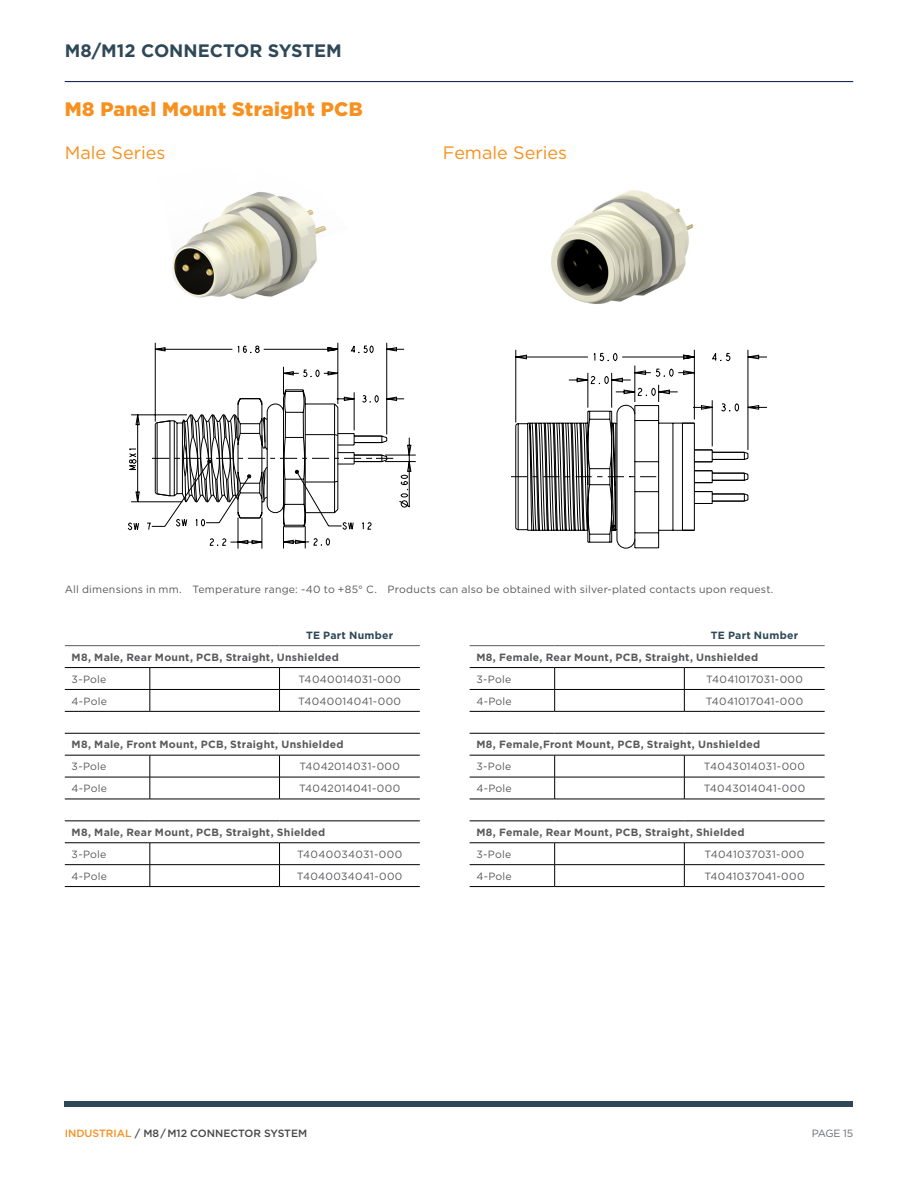
<style>
.page{position:relative;width:918px;height:1188px;background:#fff}
.page>*{position:absolute;margin:0;border:0;box-sizing:border-box;transform-origin:0 0}
.t1{font:900 19.5px "Gotham";letter-spacing:.015em;color:#f7901e}
.t2{font:18px "Gotham";color:#f7901e}
.t3{font:700 18px "Gotham";color:#2e4857}
.t4{font:10.5px "Gotham";letter-spacing:.02em;color:#58595b}
.t5{font:700 10.5px "Gotham";letter-spacing:.025em;color:#58595b}
.t6{font:500 10.5px "Gotham";color:#464547}
.t7{font:700 10.5px "Gotham";letter-spacing:.03em;color:#2e4857}
.t8{font:10.5px "Gotham";color:#696b73}
.s1{color:#f7901e}
</style>
<div class="page">
<hr style="left:65px;top:81px;width:788px;height:1px;background:#1e295b">
<div style="left:65px;top:1101px;width:788px;height:6px;background:#2e4857"></div>
<img style="left:172px;top:192px;width:154px;height:107px">
<img style="left:551px;top:190px;width:143px;height:114px">
<hr style="left:470px;top:667px;width:85px;height:1px;background:#000">
<hr style="left:555px;top:667px;width:129px;height:1px;background:#000">
<hr style="left:684px;top:667px;width:141px;height:1px;background:#000">
<hr style="left:470px;top:689px;width:85px;height:1px;background:#000">
<hr style="left:555px;top:689px;width:129px;height:1px;background:#000">
<svg style="left:554px;top:668px;width:1px;height:43px"></svg>
<hr style="left:684px;top:689px;width:141px;height:1px;background:#000">
<svg style="left:684px;top:668px;width:1px;height:43px"></svg>
<hr style="left:470px;top:711px;width:85px;height:1px;background:#000">
<hr style="left:555px;top:711px;width:129px;height:1px;background:#000">
<hr style="left:684px;top:711px;width:141px;height:1px;background:#000">
<hr style="left:470px;top:733px;width:85px;height:1px;background:#000">
<hr style="left:555px;top:733px;width:129px;height:1px;background:#000">
<hr style="left:684px;top:733px;width:141px;height:1px;background:#000">
<hr style="left:470px;top:755px;width:85px;height:1px;background:#000">
<hr style="left:555px;top:755px;width:129px;height:1px;background:#000">
<hr style="left:684px;top:755px;width:141px;height:1px;background:#000">
<hr style="left:470px;top:777px;width:85px;height:1px;background:#000">
<hr style="left:555px;top:777px;width:129px;height:1px;background:#000">
<svg style="left:554px;top:755px;width:1px;height:44px"></svg>
<hr style="left:684px;top:777px;width:141px;height:1px;background:#000">
<svg style="left:684px;top:755px;width:1px;height:44px"></svg>
<hr style="left:470px;top:799px;width:85px;height:1px;background:#000">
<hr style="left:555px;top:799px;width:129px;height:1px;background:#000">
<hr style="left:684px;top:799px;width:141px;height:1px;background:#000">
<hr style="left:470px;top:821px;width:85px;height:1px;background:#000">
<hr style="left:555px;top:821px;width:129px;height:1px;background:#000">
<hr style="left:684px;top:821px;width:141px;height:1px;background:#000">
<hr style="left:470px;top:843px;width:85px;height:1px;background:#000">
<hr style="left:555px;top:843px;width:129px;height:1px;background:#000">
<hr style="left:684px;top:843px;width:141px;height:1px;background:#000">
<hr style="left:470px;top:864px;width:85px;height:1px;background:#000">
<hr style="left:555px;top:864px;width:129px;height:1px;background:#000">
<svg style="left:554px;top:843px;width:1px;height:43px"></svg>
<hr style="left:684px;top:864px;width:141px;height:1px;background:#000">
<svg style="left:684px;top:843px;width:1px;height:43px"></svg>
<hr style="left:470px;top:886px;width:85px;height:1px;background:#000">
<hr style="left:555px;top:886px;width:129px;height:1px;background:#000">
<hr style="left:684px;top:886px;width:141px;height:1px;background:#000">
<hr style="left:470px;top:645px;width:85px;height:1px;background:#58595b">
<hr style="left:555px;top:645px;width:129px;height:1px;background:#58595b">
<hr style="left:684px;top:645px;width:141px;height:1px;background:#58595b">
<hr style="left:65px;top:667px;width:85px;height:1px;background:#000">
<hr style="left:150px;top:667px;width:130px;height:1px;background:#000">
<hr style="left:280px;top:667px;width:140px;height:1px;background:#000">
<hr style="left:65px;top:689px;width:85px;height:1px;background:#000">
<hr style="left:150px;top:689px;width:130px;height:1px;background:#000">
<svg style="left:150px;top:668px;width:1px;height:43px"></svg>
<hr style="left:280px;top:689px;width:140px;height:1px;background:#000">
<svg style="left:279px;top:668px;width:1px;height:43px"></svg>
<hr style="left:65px;top:711px;width:85px;height:1px;background:#000">
<hr style="left:150px;top:711px;width:130px;height:1px;background:#000">
<hr style="left:280px;top:711px;width:140px;height:1px;background:#000">
<hr style="left:65px;top:733px;width:85px;height:1px;background:#000">
<hr style="left:150px;top:733px;width:130px;height:1px;background:#000">
<hr style="left:280px;top:733px;width:140px;height:1px;background:#000">
<hr style="left:65px;top:755px;width:85px;height:1px;background:#000">
<hr style="left:150px;top:755px;width:130px;height:1px;background:#000">
<hr style="left:280px;top:755px;width:140px;height:1px;background:#000">
<hr style="left:65px;top:777px;width:85px;height:1px;background:#000">
<hr style="left:150px;top:777px;width:130px;height:1px;background:#000">
<svg style="left:150px;top:755px;width:1px;height:44px"></svg>
<hr style="left:280px;top:777px;width:140px;height:1px;background:#000">
<svg style="left:279px;top:755px;width:1px;height:44px"></svg>
<hr style="left:65px;top:799px;width:85px;height:1px;background:#000">
<hr style="left:150px;top:799px;width:130px;height:1px;background:#000">
<hr style="left:280px;top:799px;width:140px;height:1px;background:#000">
<hr style="left:65px;top:821px;width:85px;height:1px;background:#000">
<hr style="left:150px;top:821px;width:130px;height:1px;background:#000">
<hr style="left:280px;top:821px;width:140px;height:1px;background:#000">
<hr style="left:65px;top:843px;width:85px;height:1px;background:#000">
<hr style="left:150px;top:843px;width:130px;height:1px;background:#000">
<hr style="left:280px;top:843px;width:140px;height:1px;background:#000">
<hr style="left:65px;top:864px;width:85px;height:1px;background:#000">
<hr style="left:150px;top:864px;width:130px;height:1px;background:#000">
<svg style="left:150px;top:843px;width:1px;height:43px"></svg>
<hr style="left:280px;top:864px;width:140px;height:1px;background:#000">
<svg style="left:279px;top:844px;width:1px;height:42px"></svg>
<hr style="left:65px;top:886px;width:85px;height:1px;background:#000">
<hr style="left:150px;top:886px;width:130px;height:1px;background:#000">
<hr style="left:280px;top:886px;width:140px;height:1px;background:#000">
<hr style="left:65px;top:645px;width:85px;height:1px;background:#58595b">
<hr style="left:150px;top:645px;width:130px;height:1px;background:#58595b">
<hr style="left:280px;top:645px;width:140px;height:1px;background:#58595b">
<svg style="left:511px;top:350px;width:256px;height:199px"></svg>
<svg style="left:154px;top:342px;width:262px;height:207px"></svg>
<svg style="left:128px;top:389px;width:265px;height:142px"></svg>
<h2 class="t3" style="left:65px;top:39px;width:279px">M8/M12 CONNECTOR SYSTEM</h2>
<h1 class="t1" style="left:65px;top:96px;width:299px">M8 Panel Mount Straight PCB</h1>
<h2 class="t2" style="left:65px;top:141px;width:102px">Male Series</h2>
<h2 class="t2" style="left:443px;top:141px;width:126px">Female Series</h2>
<p class="t4" style="left:65px;top:582px;width:710px">All dimensions in mm. Temperature range: -40 to +85° C. Products can also be obtained with silver-plated contacts upon request.</p>
<p class="t7" style="left:711px;top:628px;width:89px">TE Part Number</p>
<p class="t5" style="left:476px;top:650px;width:283px">M8, Female, Rear Mount, PCB, Straight, Unshielded</p>
<p class="t4" style="left:476px;top:672px;width:36px">3-Pole</p>
<p class="t4" style="left:706px;top:672px;width:99px">T4041017031-000</p>
<p class="t4" style="left:476px;top:694px;width:37px">4-Pole</p>
<p class="t4" style="left:706px;top:694px;width:99px">T4041017041-000</p>
<p class="t5" style="left:476px;top:738px;width:285px">M8, Female,Front Mount, PCB, Straight, Unshielded</p>
<p class="t4" style="left:476px;top:760px;width:36px">3-Pole</p>
<p class="t4" style="left:704px;top:760px;width:103px">T4043014031-000</p>
<p class="t4" style="left:476px;top:782px;width:37px">4-Pole</p>
<p class="t4" style="left:704px;top:782px;width:103px">T4043014041-000</p>
<p class="t5" style="left:476px;top:825px;width:270px">M8, Female, Rear Mount, PCB, Straight, Shielded</p>
<p class="t4" style="left:476px;top:847px;width:36px">3-Pole</p>
<p class="t4" style="left:705px;top:847px;width:101px">T4041037031-000</p>
<p class="t4" style="left:476px;top:869px;width:37px">4-Pole</p>
<p class="t4" style="left:704px;top:869px;width:102px">T4041037041-000</p>
<p class="t7" style="left:306px;top:628px;width:89px">TE Part Number</p>
<p class="t5" style="left:72px;top:650px;width:269px">M8, Male, Rear Mount, PCB, Straight, Unshielded</p>
<p class="t4" style="left:72px;top:672px;width:36px">3-Pole</p>
<p class="t4" style="left:299px;top:672px;width:104px">T4040014031-000</p>
<p class="t4" style="left:72px;top:694px;width:37px">4-Pole</p>
<p class="t4" style="left:298px;top:694px;width:104px">T4040014041-000</p>
<p class="t5" style="left:72px;top:738px;width:274px">M8, Male, Front Mount, PCB, Straight, Unshielded</p>
<p class="t4" style="left:72px;top:760px;width:36px">3-Pole</p>
<p class="t4" style="left:299px;top:760px;width:102px">T4042014031-000</p>
<p class="t4" style="left:72px;top:782px;width:37px">4-Pole</p>
<p class="t4" style="left:299px;top:782px;width:103px">T4042014041-000</p>
<p class="t5" style="left:72px;top:825px;width:255px">M8, Male, Rear Mount, PCB, Straight, Shielded</p>
<p class="t4" style="left:72px;top:847px;width:36px">3-Pole</p>
<p class="t4" style="left:297px;top:847px;width:107px">T4040034031-000</p>
<p class="t4" style="left:72px;top:869px;width:37px">4-Pole</p>
<p class="t4" style="left:297px;top:869px;width:107px">T4040034041-000</p>
<p class="t6" style="left:65px;top:1126px;width:244px"><span class="s1">INDUSTRIAL</span> / M8 / M12 CONNECTOR SYSTEM</p>
<p class="t8" style="left:812px;top:1127px;width:43px">PAGE 15</p>
</div>
